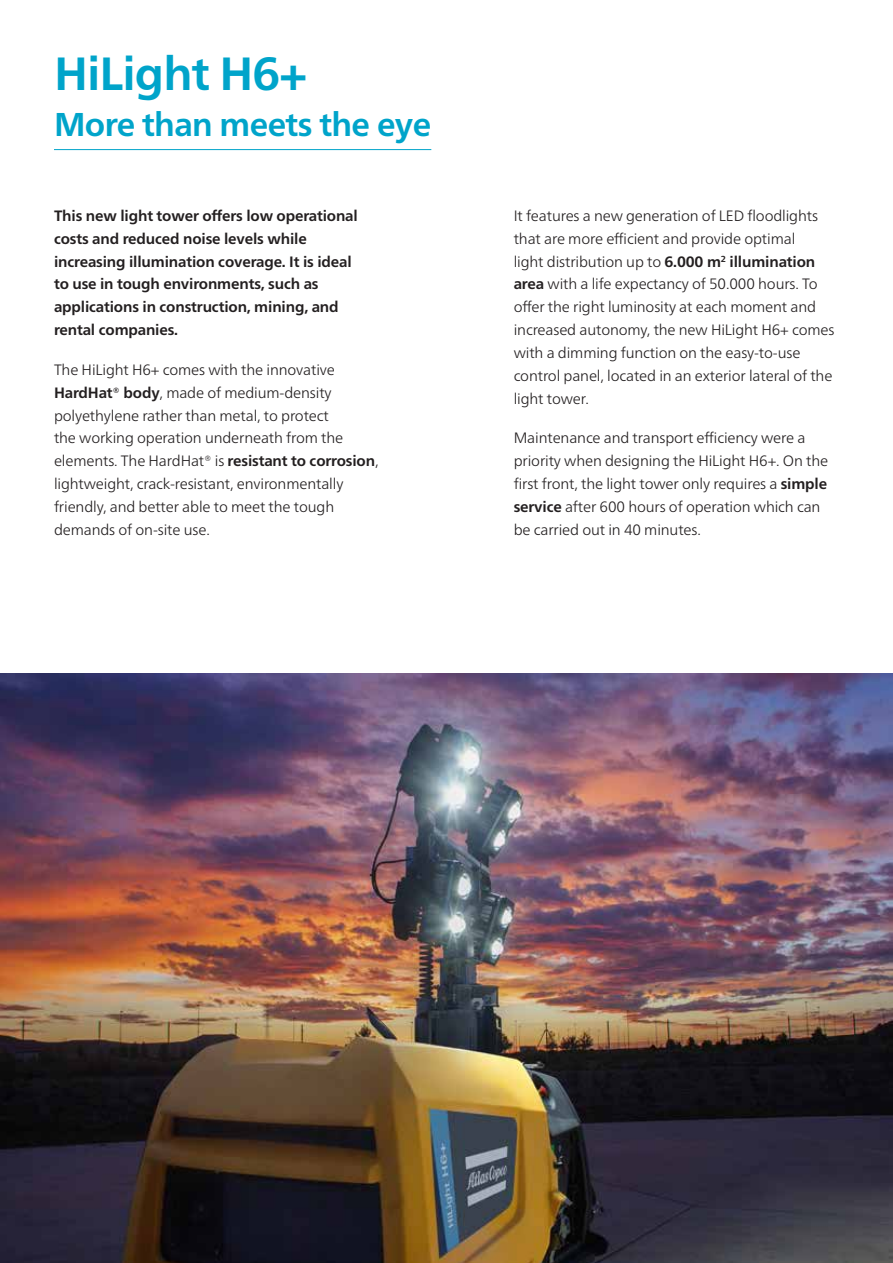
<style>
.page{position:relative;width:893px;height:1263px;background:#fff}
.page>*{position:absolute;margin:0;border:0;box-sizing:border-box;transform-origin:0 0}
.t1{font:700 46.5px "Neue Frutiger World";letter-spacing:-.02em;color:#00a4ca}
.t2{font:700 33px "Neue Frutiger World";letter-spacing:-.02em;color:#00a4ca}
.t3{font:300 15px/22.8px "Neue Frutiger World";letter-spacing:-.01em;color:#231f20}
.t4{font:700 15px/22.8px "Neue Frutiger World";letter-spacing:-.01em;color:#231f20}
.s1{font-weight:700}
</style>
<div class="page">
<img style="left:0;top:673px;width:893px;height:590px">
<hr style="left:54px;top:149px;width:377px;height:1px;background:#00a4ca">
<h1 class="t1" style="left:54px;top:33px;width:255px">HiLight H6+</h1>
<h2 class="t2" style="left:54px;top:96px;width:379px">More than meets the eye</h2>
<p class="t4" style="left:54px;top:204px;width:305px">This new light tower offers low operational costs and reduced noise levels while increasing illumination coverage. It is ideal to use in tough environments, such as applications in construction, mining, and rental companies.</p>
<p class="t3" style="left:54px;top:358px;width:326px">The HiLight H6+ comes with the innovative <span class="s1">HardHat® body</span>, made of medium-density polyethylene rather than metal, to protect<br>the working operation underneath from the elements. The HardHat® is <span class="s1">resistant to corrosion</span>, lightweight, crack-resistant, environmentally friendly, and better able to meet the tough demands of on-site use.</p>
<p class="t3" style="left:514px;top:204px;width:322px">It features a new generation of LED floodlights that are more efficient and provide optimal<br>light distribution up to <span class="s1">6.000 m</span><sup>2</sup> <span class="s1">illumination area</span> with a life expectancy of 50.000 hours. To offer the right luminosity at each moment and increased autonomy, the new HiLight H6+ comes with a dimming function on the easy-to-use control panel, located in an exterior lateral of the light tower.</p>
<p class="t3" style="left:514px;top:427px;width:316px">Maintenance and transport efficiency were a priority when designing the HiLight H6+. On the first front, the light tower only requires a <span class="s1">simple service</span> after 600 hours of operation which can be carried out in 40 minutes.</p>
</div>
